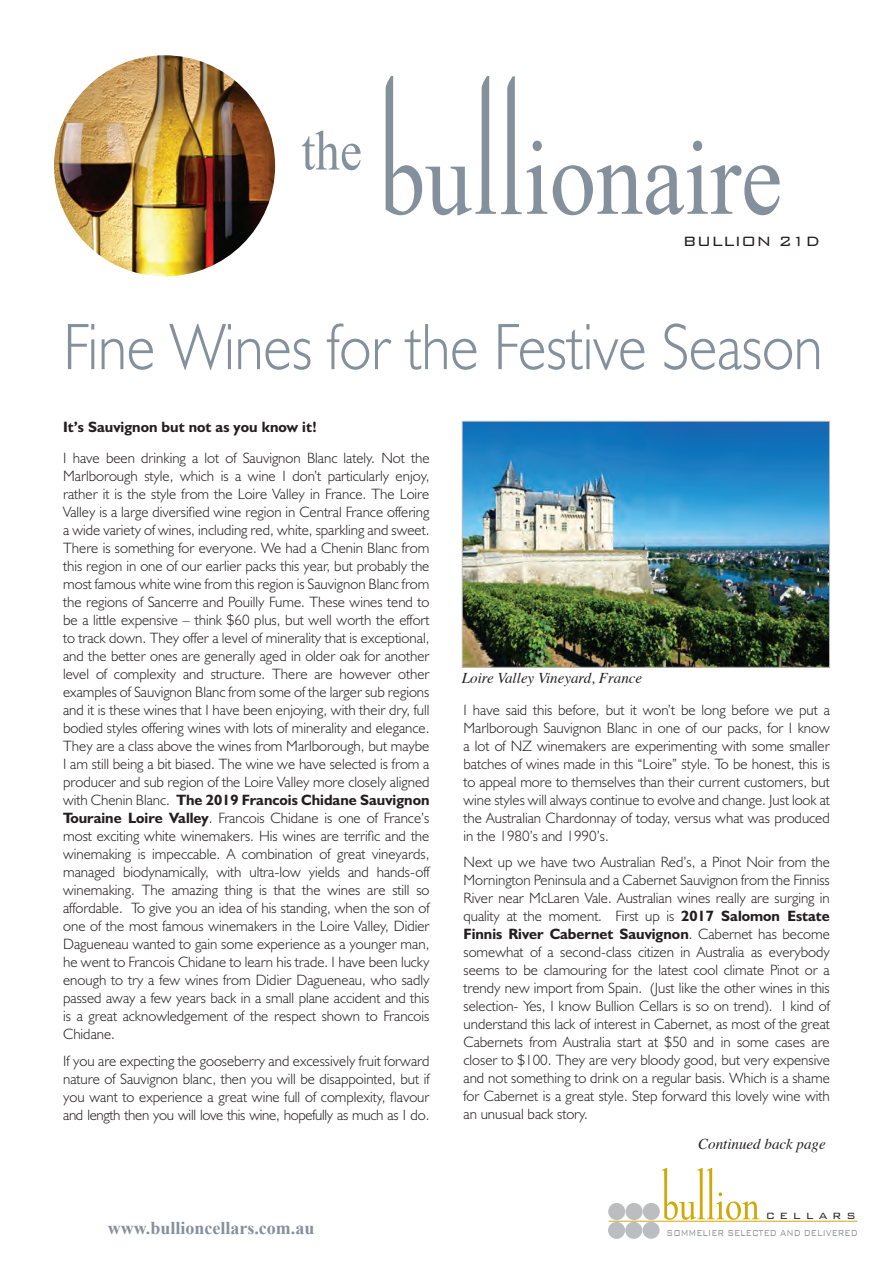
<style>
.page{position:relative;width:893px;height:1263px;background:#fff}
.page>*{position:absolute;margin:0;border:0;box-sizing:border-box;transform-origin:0 0}
.t1{font:300 66px "Humanist 521 BT";color:#84909c;scale:.9 1}
.t2{font:700 18px "Times New Roman";color:#84909c}
.t3{font:300 18px "Bank Gothic BT";color:#231f20}
.t4{font:300 15px/18px "Humanist 521 BT";color:#231f20;text-align:justify}
.t5{font:italic 15px "Times";color:#231f20}
.t6{font:700 15px "Humanist 521 BT";color:#231f20}
.t7{font:300 12.15px "Bank Gothic BT";letter-spacing:.4em;color:#231f20}
.t8{font:300 11.7px "Bank Gothic BT";color:#939598;scale:.75 1}
.s1{font-weight:700}
</style>
<div class="page">
<img style="left:54px;top:55px;width:221px;height:221px;border-radius:111px">
<svg style="left:553px;top:141px;width:227px;height:74px"></svg>
<svg style="left:302px;top:131px;width:59px;height:39px"></svg>
<svg style="left:386px;top:76px;width:161px;height:139px"></svg>
<hr style="left:609px;top:1221px;width:248px;height:1px;background:#d2a808">
<svg style="left:662px;top:1168px;width:97px;height:52px"></svg>
<div style="left:608px;top:1203px;width:17px;height:17px;background:#bcbdc0;border-radius:50%"></div>
<div style="left:626px;top:1203px;width:17px;height:17px;background:#bcbdc0;border-radius:50%"></div>
<div style="left:643px;top:1203px;width:17px;height:17px;background:#bcbdc0;border-radius:50%"></div>
<div style="left:608px;top:1222px;width:17px;height:17px;background:#bcbdc0;border-radius:50%"></div>
<div style="left:625px;top:1222px;width:17px;height:17px;background:#bcbdc0;border-radius:50%"></div>
<div style="left:643px;top:1222px;width:17px;height:17px;background:#bcbdc0;border-radius:50%"></div>
<img style="left:464px;top:423px;width:364px;height:243px">
<div style="left:462px;top:421px;width:368px;height:247px;border:1px solid #bcbdc0"></div>
<p class="t3" style="left:683px;top:231px;width:138px">BULLION 21D</p>
<h1 class="t1" style="left:63px;top:306px;width:845px">Fine Wines for the Festive Season</h1>
<p class="t6" style="left:63px;top:418px;width:255px">It’s Sauvignon but not as you know it!</p>
<p class="t4" style="left:63px;top:449px;width:368px">I have been drinking a lot of Sauvignon Blanc lately. Not the Marlborough style, which is a wine I don’t particularly enjoy, rather it is the style from the Loire Valley in France. The Loire Valley is a large diversified wine region in Central France offering a wide variety of wines, including red, white, sparkling and sweet.<br>There is something for everyone. We had a Chenin Blanc from this region in one of our earlier packs this year, but probably the most famous white wine from this region is Sauvignon Blanc from the regions of Sancerre and Pouilly Fume. These wines tend to be a little expensive – think $60 plus, but well worth the effort to track down. They offer a level of minerality that is exceptional, and the better ones are generally aged in older oak for another level of complexity and structure. There are however other examples of Sauvignon Blanc from some of the larger sub regions and it is these wines that I have been enjoying, with their dry, full bodied styles offering wines with lots of minerality and elegance.<br>They are a class above the wines from Marlborough, but maybe I am still being a bit biased. The wine we have selected is from a producer and sub region of the Loire Valley more closely aligned with Chenin Blanc. <span class="s1">The 2019 Francois Chidane Sauvignon Touraine Loire Valley</span>. Francois Chidane is one of France’s most exciting white winemakers. His wines are terrific and the winemaking is impeccable. A combination of great vineyards, managed biodynamically, with ultra-low yields and hands-off winemaking. The amazing thing is that the wines are still so affordable. To give you an idea of his standing, when the son of one of the most famous winemakers in the Loire Valley, Didier Dagueneau wanted to gain some experience as a younger man, he went to Francois Chidane to learn his trade. I have been lucky enough to try a few wines from Didier Dagueneau, who sadly passed away a few years back in a small plane accident and this is a great acknowledgement of the respect shown to Francois Chidane.</p>
<p class="t4" style="left:63px;top:1051px;width:368px">If you are expecting the gooseberry and excessively fruit forward nature of Sauvignon blanc, then you will be disappointed, but if you want to experience a great wine full of complexity, flavour and length then you will love this wine, hopefully as much as I do.</p>
<p class="t2" style="left:108px;top:1215px;width:208px">www.bullioncellars.com.au</p>
<p class="t5" style="left:462px;top:665px;width:182px">Loire Valley Vineyard, France</p>
<p class="t4" style="left:463px;top:700px;width:368px">I have said this before, but it won’t be long before we put a Marlborough Sauvignon Blanc in one of our packs, for I know a lot of NZ winemakers are experimenting with some smaller batches of wines made in this “Loire” style. To be honest, this is to appeal more to themselves than their current customers, but wine styles will always continue to evolve and change. Just look at the Australian Chardonnay of today, versus what was produced in the 1980’s and 1990’s.</p>
<p class="t4" style="left:463px;top:853px;width:368px">Next up we have two Australian Red’s, a Pinot Noir from the Mornington Peninsula and a Cabernet Sauvignon from the Finniss River near McLaren Vale. Australian wines really are surging in quality at the moment. First up is <span class="s1">2017 Salomon Estate Finnis River Cabernet Sauvignon</span>. Cabernet has become somewhat of a second-class citizen in Australia as everybody seems to be clamouring for the latest cool climate Pinot or a trendy new import from Spain. (Just like the other wines in this selection- Yes, I know Bullion Cellars is so on trend). I kind of understand this lack of interest in Cabernet, as most of the great Cabernets from Australia start at $50 and in some cases are closer to $100. They are very bloody good, but very expensive and not something to drink on a regular basis. Which is a shame for Cabernet is a great style. Step forward this lovely wine with an unusual back story.</p>
<p class="t5" style="left:698px;top:1131px;width:129px">Continued back page</p>
<p class="t7" style="left:766px;top:1209px;width:92px">CELLARS</p>
<p class="t8" style="left:667px;top:1226px;width:256px">SOMMELIER SELECTED AND DELIVERED</p>
</div>
